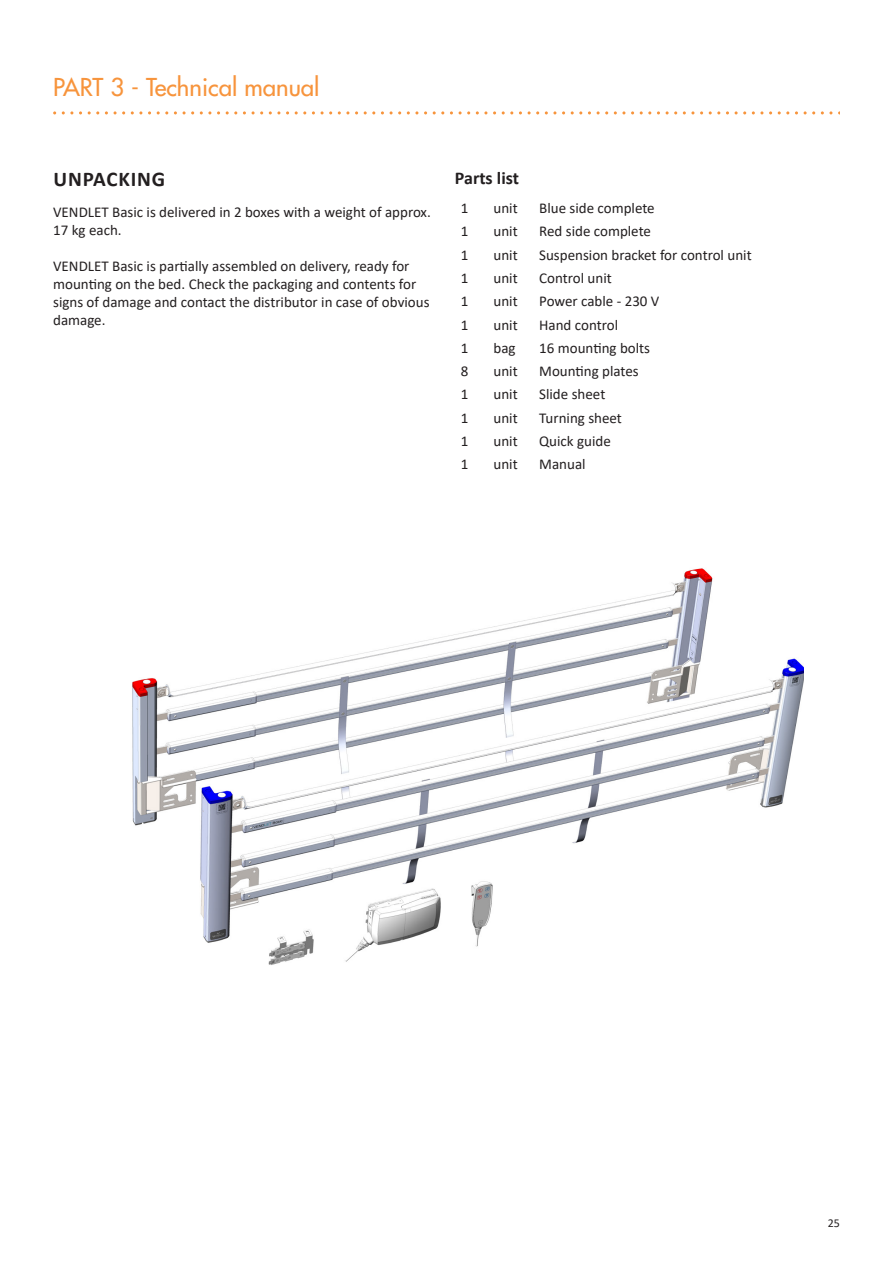
<style>
.page{position:relative;width:893px;height:1263px;background:#fff}
.page>*{position:absolute;margin:0;border:0;box-sizing:border-box;transform-origin:0 0}
.t1{font:24px "Futura";color:#f7943c}
.Overskrift_1{font:700 21px "Calibri";letter-spacing:.04em;color:#231f20}
.Overskrift_2{font:700 18px "Calibri";color:#231f20}
.Brødtekst{font:15px/18px "Calibri";color:#231f20}
.t2{font:12px "Calibri";color:#231f20}
</style>
<div class="page">
<svg style="left:62px;top:111px;width:11px;height:3px"></svg>
<svg style="left:88px;top:111px;width:11px;height:3px"></svg>
<svg style="left:114px;top:111px;width:11px;height:3px"></svg>
<svg style="left:131px;top:111px;width:11px;height:3px"></svg>
<svg style="left:157px;top:111px;width:11px;height:3px"></svg>
<svg style="left:183px;top:111px;width:11px;height:3px"></svg>
<svg style="left:200px;top:111px;width:11px;height:3px"></svg>
<svg style="left:226px;top:111px;width:11px;height:3px"></svg>
<svg style="left:252px;top:111px;width:11px;height:3px"></svg>
<svg style="left:269px;top:111px;width:11px;height:3px"></svg>
<svg style="left:295px;top:111px;width:11px;height:3px"></svg>
<svg style="left:321px;top:111px;width:11px;height:3px"></svg>
<svg style="left:338px;top:111px;width:11px;height:3px"></svg>
<svg style="left:364px;top:111px;width:11px;height:3px"></svg>
<svg style="left:390px;top:111px;width:11px;height:3px"></svg>
<svg style="left:407px;top:111px;width:11px;height:3px"></svg>
<svg style="left:433px;top:111px;width:11px;height:3px"></svg>
<svg style="left:459px;top:111px;width:11px;height:3px"></svg>
<svg style="left:476px;top:111px;width:11px;height:3px"></svg>
<svg style="left:502px;top:111px;width:11px;height:3px"></svg>
<svg style="left:528px;top:111px;width:11px;height:3px"></svg>
<svg style="left:545px;top:111px;width:11px;height:3px"></svg>
<svg style="left:571px;top:111px;width:11px;height:3px"></svg>
<svg style="left:597px;top:111px;width:11px;height:3px"></svg>
<svg style="left:614px;top:111px;width:11px;height:3px"></svg>
<svg style="left:640px;top:111px;width:11px;height:3px"></svg>
<svg style="left:666px;top:111px;width:11px;height:3px"></svg>
<svg style="left:683px;top:111px;width:11px;height:3px"></svg>
<svg style="left:709px;top:111px;width:11px;height:3px"></svg>
<svg style="left:735px;top:111px;width:11px;height:3px"></svg>
<svg style="left:752px;top:111px;width:11px;height:3px"></svg>
<svg style="left:778px;top:111px;width:11px;height:3px"></svg>
<svg style="left:804px;top:111px;width:11px;height:3px"></svg>
<svg style="left:821px;top:111px;width:11px;height:3px"></svg>
<img style="left:132px;top:568px;width:671px;height:397px">
<h1 class="t1" style="left:53px;top:72px;width:268px">PART 3 - Technical manual</h1>
<p class="Overskrift_1" style="left:54px;top:164px;width:113px">UNPACKING</p>
<p class="Brødtekst" style="left:53px;top:202px;width:379px">VENDLET Basic is delivered in 2 boxes with a weight of approx.<br>17 kg each.</p>
<p class="Brødtekst" style="left:53px;top:256px;width:378px">VENDLET Basic is partially assembled on delivery, ready for mounting on the bed. Check the packaging and contents for signs of damage and contact the distributor in case of obvious damage.</p>
<p class="Overskrift_2" style="left:455px;top:165px;width:66px">Parts list</p>
<p class="Brødtekst" style="left:461px;top:199px;width:9px">1</p>
<p class="Brødtekst" style="left:493px;top:199px;width:26px">unit</p>
<p class="Brødtekst" style="left:539px;top:199px;width:117px">Blue side complete</p>
<p class="Brødtekst" style="left:461px;top:222px;width:9px">1</p>
<p class="Brødtekst" style="left:493px;top:222px;width:26px">unit</p>
<p class="Brødtekst" style="left:539px;top:222px;width:113px">Red side complete</p>
<p class="Brødtekst" style="left:461px;top:245px;width:9px">1</p>
<p class="Brødtekst" style="left:493px;top:245px;width:26px">unit</p>
<p class="Brødtekst" style="left:539px;top:245px;width:214px">Suspension bracket for control unit</p>
<p class="Brødtekst" style="left:461px;top:269px;width:9px">1</p>
<p class="Brødtekst" style="left:493px;top:269px;width:26px">unit</p>
<p class="Brødtekst" style="left:539px;top:269px;width:74px">Control unit</p>
<p class="Brødtekst" style="left:461px;top:292px;width:9px">1</p>
<p class="Brødtekst" style="left:493px;top:292px;width:26px">unit</p>
<p class="Brødtekst" style="left:539px;top:292px;width:122px">Power cable - 230 V</p>
<p class="Brødtekst" style="left:461px;top:315px;width:9px">1</p>
<p class="Brødtekst" style="left:493px;top:315px;width:26px">unit</p>
<p class="Brødtekst" style="left:539px;top:315px;width:80px">Hand control</p>
<p class="Brødtekst" style="left:461px;top:338px;width:9px">1</p>
<p class="Brødtekst" style="left:493px;top:338px;width:24px">bag</p>
<p class="Brødtekst" style="left:539px;top:338px;width:112px">16 mounting bolts</p>
<p class="Brødtekst" style="left:461px;top:362px;width:9px">8</p>
<p class="Brødtekst" style="left:493px;top:362px;width:26px">unit</p>
<p class="Brødtekst" style="left:539px;top:362px;width:101px">Mounting plates</p>
<p class="Brødtekst" style="left:461px;top:385px;width:9px">1</p>
<p class="Brødtekst" style="left:493px;top:385px;width:26px">unit</p>
<p class="Brødtekst" style="left:539px;top:385px;width:68px">Slide sheet</p>
<p class="Brødtekst" style="left:461px;top:408px;width:9px">1</p>
<p class="Brødtekst" style="left:493px;top:408px;width:26px">unit</p>
<p class="Brødtekst" style="left:539px;top:408px;width:84px">Turning sheet</p>
<p class="Brødtekst" style="left:461px;top:431px;width:9px">1</p>
<p class="Brødtekst" style="left:493px;top:431px;width:26px">unit</p>
<p class="Brødtekst" style="left:539px;top:431px;width:73px">Quick guide</p>
<p class="Brødtekst" style="left:461px;top:455px;width:9px">1</p>
<p class="Brødtekst" style="left:493px;top:455px;width:26px">unit</p>
<p class="Brødtekst" style="left:539px;top:455px;width:48px">Manual</p>
<p class="t2" style="left:828px;top:1215px;width:14px">25</p>
</div>
